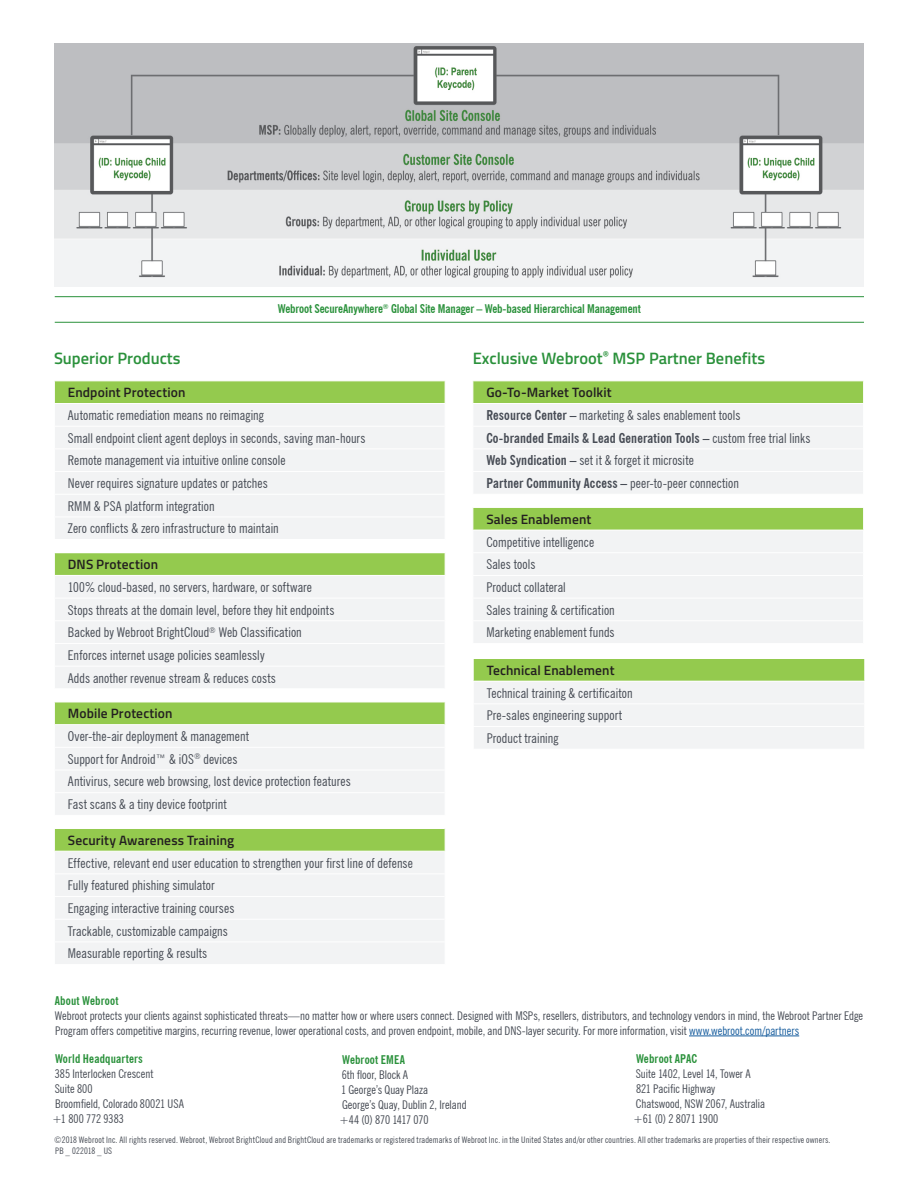
<style>
.page{position:relative;width:918px;height:1188px;background:#fff}
.page>*{position:absolute;margin:0;border:0;box-sizing:border-box;transform-origin:0 0}
.t1{font:600 16.5px "Titillium";color:#2a913b}
.t2{font:condensed 13.5px/22.6px "News Gothic BT";letter-spacing:.005em;color:#464b54}
.t3{font:600 13.5px "Titillium";letter-spacing:.01em;color:#231f20}
.t4{font:condensed 12px/15px "News Gothic BT";color:#464b54}
.t5{font:700 condensed 12px "News Gothic BT";letter-spacing:-.01em;color:#2a913b}
.t6{font:700 condensed 12px "News Gothic BT";letter-spacing:.015em;color:#2a913b}
.t7{font:condensed 9px/10.5px "News Gothic BT";letter-spacing:.02em;color:#464b54}
.s1{font-weight:700}
.s2{color:#175d9e}
</style>
<div class="page">
<hr style="left:689px;top:1036px;width:110px;height:1px;background:#175d9e">
<svg style="left:472px;top:381px;width:393px;height:367px"></svg>
<hr style="left:473px;top:703px;width:391px;height:1px;background:#fff">
<hr style="left:473px;top:726px;width:391px;height:1px;background:#fff">
<hr style="left:55px;top:296px;width:809px;height:1px;background:#2a913b">
<hr style="left:55px;top:322px;width:809px;height:1px;background:#2a913b">
<img style="left:55px;top:44px;width:809px;height:242px">
<div style="left:55px;top:381px;width:390px;height:22px;background:#94ca4e"></div>
<div style="left:55px;top:404px;width:390px;height:560px;background:#f2f3f4"></div>
<div style="left:54px;top:540px;width:391px;height:13px;background:#fff"></div>
<svg style="left:55px;top:689px;width:390px;height:13px"></svg>
<svg style="left:55px;top:703px;width:390px;height:148px;fill:#f2f3f4"></svg>
<hr style="left:54px;top:426px;width:391px;height:1px;background:#fff">
<hr style="left:54px;top:449px;width:391px;height:1px;background:#fff">
<hr style="left:54px;top:471px;width:391px;height:1px;background:#fff">
<hr style="left:54px;top:598px;width:391px;height:1px;background:#fff">
<hr style="left:54px;top:620px;width:391px;height:1px;background:#fff">
<hr style="left:54px;top:643px;width:391px;height:1px;background:#fff">
<hr style="left:54px;top:666px;width:391px;height:1px;background:#fff">
<hr style="left:54px;top:688px;width:391px;height:1px;background:#fff">
<hr style="left:54px;top:702px;width:391px;height:1px;background:#fff">
<hr style="left:54px;top:724px;width:391px;height:1px;background:#fff">
<hr style="left:54px;top:747px;width:391px;height:1px;background:#fff">
<hr style="left:54px;top:770px;width:391px;height:1px;background:#fff">
<hr style="left:54px;top:792px;width:391px;height:1px;background:#fff">
<hr style="left:54px;top:815px;width:391px;height:1px;background:#fff">
<hr style="left:54px;top:828px;width:391px;height:1px;background:#fff">
<hr style="left:54px;top:851px;width:391px;height:1px;background:#fff">
<hr style="left:54px;top:873px;width:391px;height:1px;background:#fff">
<hr style="left:54px;top:896px;width:391px;height:1px;background:#fff">
<hr style="left:54px;top:919px;width:391px;height:1px;background:#fff">
<hr style="left:54px;top:942px;width:391px;height:1px;background:#fff">
<hr style="left:54px;top:575px;width:392px;height:1px;background:#fff">
<svg style="left:54px;top:381px;width:1px;height:470px"></svg>
<hr style="left:54px;top:494px;width:391px;height:1px;background:#fff">
<hr style="left:54px;top:517px;width:391px;height:1px;background:#fff">
<hr style="left:54px;top:539px;width:391px;height:1px;background:#fff">
<p class="t1" style="left:54px;top:346px;width:128px">Superior Products</p>
<p class="t5" style="left:278px;top:302px;width:364px">Webroot SecureAnywhere<sup>®</sup> Global Site Manager – Web-based Hierarchical Management</p>
<p class="t1" style="left:473px;top:346px;width:294px">Exclusive Webroot<sup>®</sup> MSP Partner Benefits</p>
<p class="t3" style="left:68px;top:382px;width:119px">Endpoint Protection</p>
<p class="t2" style="left:68px;top:404px;width:299px">Automatic remediation means no reimaging<br>Small endpoint client agent deploys in seconds, saving man-hours Remote management via intuitive online console<br>Never requires signature updates or patches<br>RMM &amp; PSA platform integration<br>Zero conflicts &amp; zero infrastructure to maintain</p>
<p class="t3" style="left:68px;top:554px;width:92px">DNS Protection</p>
<p class="t2" style="left:68px;top:576px;width:268px">100% cloud-based, no servers, hardware, or software Stops threats at the domain level, before they hit endpoints Backed by Webroot BrightCloud<sup>®</sup> Web Classification Enforces internet usage policies seamlessly<br>Adds another revenue stream &amp; reduces costs</p>
<p class="t3" style="left:68px;top:704px;width:106px">Mobile Protection</p>
<p class="t2" style="left:68px;top:725px;width:285px">Over-the-air deployment &amp; management<br>Support for Android™ &amp; iOS<sup>®</sup> devices<br>Antivirus, secure web browsing, lost device protection features Fast scans &amp; a tiny device footprint</p>
<p class="t3" style="left:68px;top:830px;width:168px">Security Awareness Training</p>
<p class="t2" style="left:68px;top:851px;width:347px">Effective, relevant end user education to strengthen your first line of defense Fully featured phishing simulator<br>Engaging interactive training courses<br>Trackable, customizable campaigns<br>Measurable reporting &amp; results</p>
<p class="t3" style="left:486px;top:382px;width:127px">Go-To-Market Toolkit</p>
<p class="t2" style="left:486px;top:404px;width:326px"><span class="s1">Resource Center –</span> marketing &amp; sales enablement tools<br><span class="s1">Co-branded Emails &amp; Lead Generation Tools –</span> custom free trial links <span class="s1">Web Syndication –</span> set it &amp; forget it microsite<br><span class="s1">Partner Community Access –</span> peer-to-peer connection</p>
<p class="t3" style="left:486px;top:509px;width:106px">Sales Enablement</p>
<p class="t2" style="left:486px;top:530px;width:130px">Competitive intelligence<br>Sales tools<br>Product collateral<br>Sales training &amp; certification<br>Marketing enablement funds</p>
<p class="t3" style="left:487px;top:660px;width:129px">Technical Enablement</p>
<p class="t2" style="left:487px;top:681px;width:147px">Technical training &amp; certificaiton<br>Pre-sales engineering support<br>Product training</p>
<p class="t6" style="left:55px;top:993px;width:65px">About Webroot</p>
<p class="t4" style="left:55px;top:1008px;width:810px">Webroot protects your clients against sophisticated threats—no matter how or where users connect. Designed with MSPs, resellers, distributors, and technology vendors in mind, the Webroot Partner Edge<br>Program offers competitive margins, recurring revenue, lower operational costs, and proven endpoint, mobile, and DNS-layer security. For more information, visit <span class="s2">www.webroot.com/partners</span></p>
<p class="t6" style="left:55px;top:1051px;width:89px">World Headquarters</p>
<p class="t4" style="left:52px;top:1066px;width:133px">385 Interlocken Crescent<br>Suite 800<br>Broomfield, Colorado 80021 USA +1 800 772 9383</p>
<p class="t6" style="left:342px;top:1053px;width:64px">Webroot EMEA</p>
<p class="t4" style="left:339px;top:1068px;width:129px">6th floor, Block A<br>1 George’s Quay Plaza<br>George’s Quay, Dublin 2, Ireland +44 (0) 870 1417 070</p>
<p class="t6" style="left:636px;top:1051px;width:63px">Webroot APAC</p>
<p class="t4" style="left:633px;top:1066px;width:133px">Suite 1402, Level 14, Tower A<br>821 Pacific Highway<br>Chatswood, NSW 2067, Australia +61 (0) 2 8071 1900</p>
<p class="t7" style="left:54px;top:1135px;width:778px">©2018 Webroot Inc. All rights reserved. Webroot, Webroot BrightCloud and BrightCloud are trademarks or registered trademarks of Webroot Inc. in the United States and/or other countries. All other trademarks are properties of their respective owners.<br>PB _ 022018 _ US</p>
</div>
